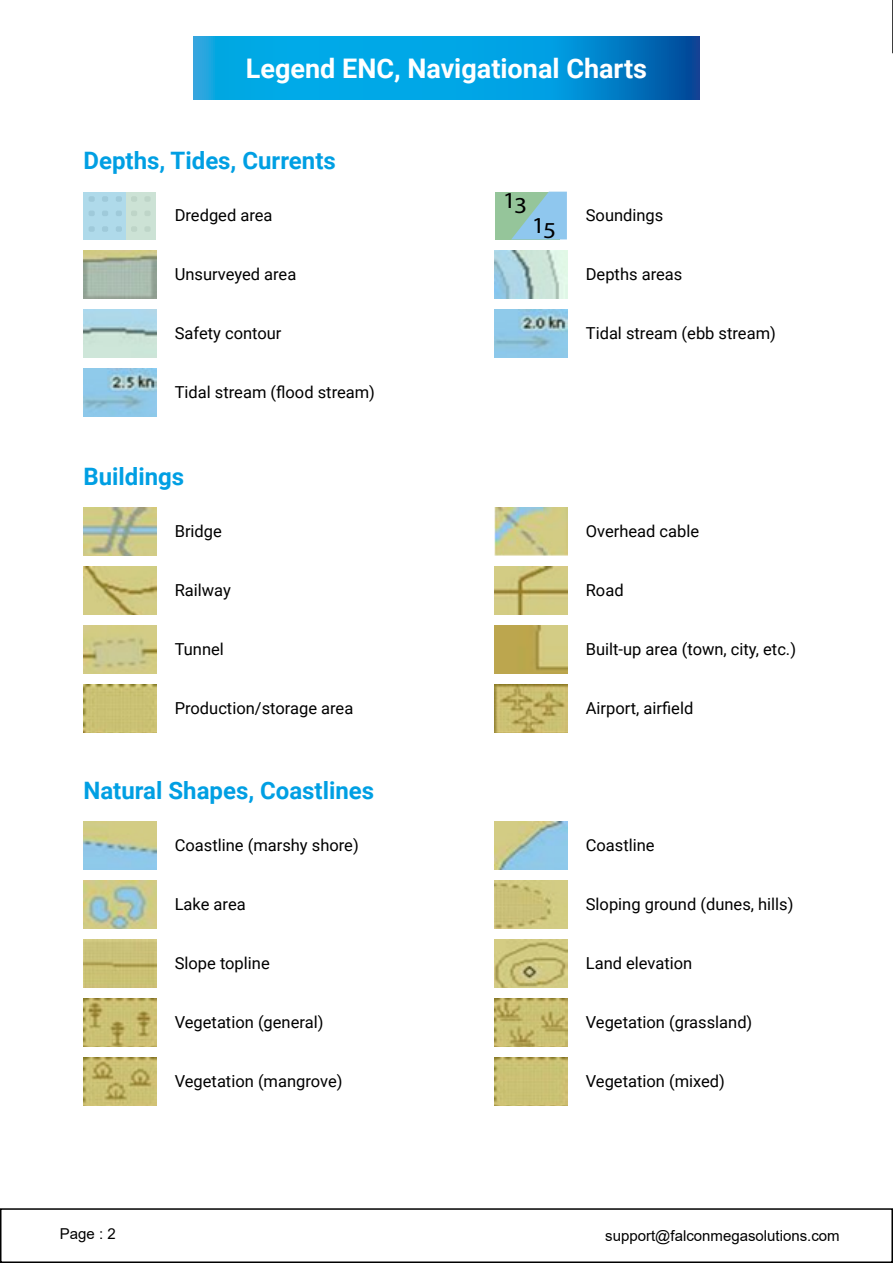
<style>
.page{position:relative;width:893px;height:1263px;background:#fff}
.page>*{position:absolute;margin:0;border:0;box-sizing:border-box;transform-origin:0 0}
.t1{font:700 27px "Roboto";color:#fff}
.t2{font:700 24px "Roboto";color:#009fe3}
.t3{font:22.95px "Myriad Pro";color:#000;scale:1.11 1}
.t4{font:16.5px "Roboto";color:#000}
.t5{font:15px "Arial";color:#000}
</style>
<div class="page">
<div style="left:0;top:1208px;width:893px;height:55px;border:2px solid #000"></div>
<svg style="left:892px;top:0;width:1px;height:53px"></svg>
<div style="left:83px;top:192px;width:73px;height:47px;background:#afdaea"></div>
<div style="left:126px;top:192px;width:30px;height:47px;background:#cce2d5"></div>
<svg style="left:89px;top:196px;width:6px;height:6px"></svg>
<svg style="left:102px;top:196px;width:6px;height:6px"></svg>
<svg style="left:116px;top:196px;width:6px;height:6px"></svg>
<svg style="left:89px;top:211px;width:6px;height:5px"></svg>
<svg style="left:102px;top:211px;width:6px;height:5px"></svg>
<svg style="left:116px;top:211px;width:6px;height:5px"></svg>
<svg style="left:89px;top:226px;width:6px;height:6px"></svg>
<svg style="left:102px;top:226px;width:6px;height:6px"></svg>
<svg style="left:116px;top:226px;width:6px;height:6px"></svg>
<svg style="left:131px;top:196px;width:6px;height:6px"></svg>
<div style="left:144px;top:196px;width:7px;height:6px;background:#bed5c8;border-radius:2px"></div>
<svg style="left:131px;top:211px;width:6px;height:5px"></svg>
<svg style="left:145px;top:211px;width:5px;height:5px"></svg>
<svg style="left:131px;top:226px;width:6px;height:6px"></svg>
<div style="left:144px;top:226px;width:7px;height:6px;background:#bed5c8;border-radius:2px"></div>
<img style="left:83px;top:508px;width:73px;height:47px">
<img style="left:83px;top:822px;width:73px;height:47px">
<div style="left:495px;top:192px;width:65px;height:47px;background:#95c59a"></div>
<svg style="left:512px;top:192px;width:55px;height:47px"></svg>
<img style="left:495px;top:508px;width:72px;height:47px">
<img style="left:495px;top:822px;width:72px;height:47px">
<img style="left:83px;top:310px;width:73px;height:48px">
<img style="left:83px;top:626px;width:73px;height:47px">
<img style="left:83px;top:940px;width:73px;height:48px">
<img style="left:495px;top:310px;width:72px;height:48px">
<img style="left:495px;top:626px;width:72px;height:47px">
<img style="left:495px;top:940px;width:72px;height:48px">
<img style="left:83px;top:251px;width:73px;height:47px">
<img style="left:83px;top:567px;width:73px;height:47px">
<img style="left:83px;top:881px;width:73px;height:47px">
<img style="left:495px;top:251px;width:72px;height:47px">
<img style="left:495px;top:567px;width:72px;height:47px">
<img style="left:495px;top:881px;width:72px;height:47px">
<img style="left:83px;top:369px;width:73px;height:48px">
<img style="left:83px;top:685px;width:73px;height:48px">
<img style="left:83px;top:999px;width:73px;height:48px">
<img style="left:83px;top:1058px;width:73px;height:48px">
<img style="left:495px;top:685px;width:72px;height:48px">
<img style="left:495px;top:999px;width:72px;height:48px">
<img style="left:495px;top:1058px;width:72px;height:48px">
<svg style="left:193px;top:36px;width:507px;height:63px;background:#0197d9"></svg>
<h1 class="t1" style="left:246px;top:49px;width:403px">Legend ENC, Navigational Charts</h1>
<h2 class="t2" style="left:83px;top:144px;width:254px">Depths, Tides, Currents</h2>
<p class="t4" style="left:175px;top:203px;width:99px">Dredged area</p>
<h3 class="t3" style="left:503px;top:189px;width:23px">13</h3>
<h3 class="t3" style="left:532px;top:214px;width:23px">15</h3>
<p class="t4" style="left:586px;top:203px;width:79px">Soundings</p>
<p class="t4" style="left:175px;top:262px;width:123px">Unsurveyed area</p>
<p class="t4" style="left:586px;top:262px;width:98px">Depths areas</p>
<p class="t4" style="left:175px;top:321px;width:108px">Safety contour</p>
<p class="t4" style="left:586px;top:321px;width:192px">Tidal stream (ebb stream)</p>
<p class="t4" style="left:175px;top:380px;width:202px">Tidal stream (flood stream)</p>
<h2 class="t2" style="left:83px;top:460px;width:102px">Buildings</h2>
<p class="t4" style="left:175px;top:519px;width:49px">Bridge</p>
<p class="t4" style="left:586px;top:519px;width:115px">Overhead cable</p>
<p class="t4" style="left:175px;top:578px;width:58px">Railway</p>
<p class="t4" style="left:586px;top:578px;width:39px">Road</p>
<p class="t4" style="left:175px;top:637px;width:51px">Tunnel</p>
<p class="t4" style="left:586px;top:637px;width:212px">Built-up area (town, city, etc.)</p>
<p class="t4" style="left:175px;top:696px;width:180px">Production/storage area</p>
<p class="t4" style="left:586px;top:696px;width:109px">Airport, airfield</p>
<h2 class="t2" style="left:83px;top:774px;width:292px">Natural Shapes, Coastlines</h2>
<p class="t4" style="left:175px;top:833px;width:186px">Coastline (marshy shore)</p>
<p class="t4" style="left:586px;top:833px;width:70px">Coastline</p>
<p class="t4" style="left:175px;top:892px;width:73px">Lake area</p>
<p class="t4" style="left:586px;top:892px;width:209px">Sloping ground (dunes, hills)</p>
<p class="t4" style="left:175px;top:951px;width:97px">Slope topline</p>
<p class="t4" style="left:586px;top:951px;width:108px">Land elevation</p>
<p class="t4" style="left:175px;top:1010px;width:150px">Vegetation (general)</p>
<p class="t4" style="left:586px;top:1010px;width:168px">Vegetation (grassland)</p>
<p class="t4" style="left:175px;top:1070px;width:169px">Vegetation (mangrove)</p>
<p class="t4" style="left:586px;top:1070px;width:141px">Vegetation (mixed)</p>
<p class="t5" style="left:60px;top:1223px;width:57px">Page : 2</p>
<p class="t5" style="left:605px;top:1225px;width:236px">support@falconmegasolutions.com</p>
</div>
